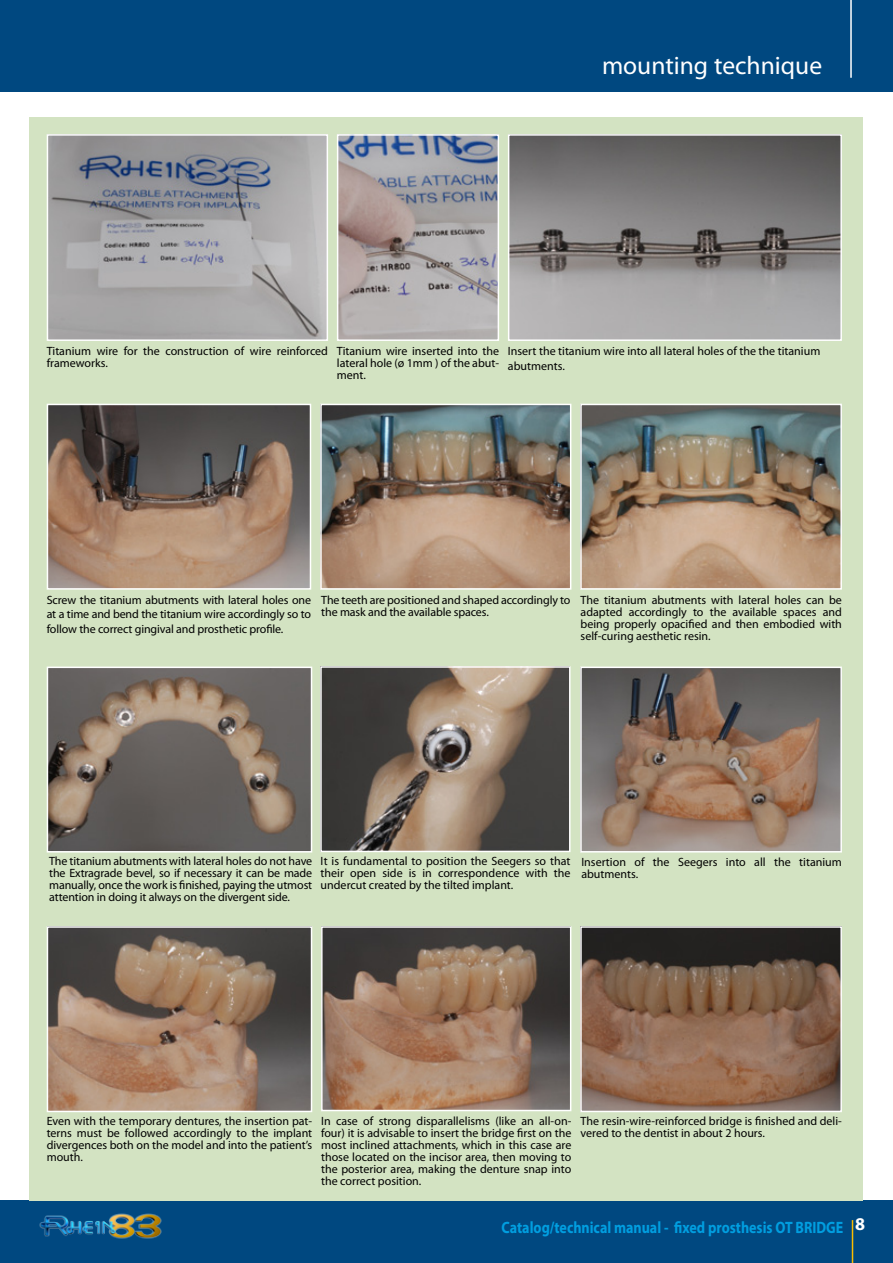
<style>
.page{position:relative;width:893px;height:1263px;background:#fff}
.page>*{position:absolute;margin:0;border:0;box-sizing:border-box;transform-origin:0 0}
.t1{font:25.5px "Myriad Pro";color:#fff}
.t2{font:700 18px "Myriad Pro";color:#fff}
.t3{font:700 16.5px "Myriad Pro";color:#009ee0;scale:.85 1}
.t4{font:12px/12px "Myriad Pro";color:#000;text-align:justify}
</style>
<div class="page">
<div style="left:1px;top:0;width:892px;height:92px;background:#004880"></div>
<hr style="left:0;top:0;width:1px;height:92px;background:#004880">
<div style="left:1px;top:1200px;width:892px;height:63px;background:#004880"></div>
<hr style="left:0;top:1200px;width:1px;height:63px;background:#004880">
<hr style="left:852px;top:1220px;width:1px;height:43px;background:#fabc00">
<img style="left:32px;top:1200px;width:135px;height:39px">
<hr style="left:850px;top:0;width:2px;height:78px;background:#fff">
<div style="left:29px;top:117px;width:834px;height:1083px;background:#d3e3c2"></div>
<img style="left:323px;top:407px;width:245px;height:180px">
<div style="left:320px;top:404px;width:251px;height:186px;border:2px solid #fff"></div>
<img style="left:50px;top:407px;width:258px;height:180px">
<div style="left:47px;top:404px;width:264px;height:186px;border:2px solid #fff"></div>
<img style="left:50px;top:669px;width:259px;height:180px">
<div style="left:47px;top:666px;width:265px;height:186px;border:2px solid #fff"></div>
<img style="left:323px;top:669px;width:244px;height:180px">
<div style="left:320px;top:666px;width:250px;height:186px;border:2px solid #fff"></div>
<img style="left:583px;top:669px;width:256px;height:180px">
<div style="left:580px;top:666px;width:262px;height:186px;border:2px solid #fff"></div>
<img style="left:583px;top:929px;width:256px;height:180px">
<div style="left:580px;top:926px;width:262px;height:186px;border:2px solid #fff"></div>
<img style="left:50px;top:929px;width:259px;height:180px">
<div style="left:47px;top:926px;width:265px;height:186px;border:2px solid #fff"></div>
<img style="left:324px;top:929px;width:244px;height:179px">
<div style="left:321px;top:926px;width:250px;height:185px;border:2px solid #fff"></div>
<img style="left:511px;top:137px;width:328px;height:201px">
<div style="left:508px;top:134px;width:334px;height:207px;border:2px solid #fff"></div>
<img style="left:583px;top:407px;width:256px;height:180px">
<div style="left:580px;top:404px;width:262px;height:186px;border:2px solid #fff"></div>
<img style="left:50px;top:137px;width:275px;height:201px">
<div style="left:47px;top:134px;width:281px;height:207px;border:2px solid #fff"></div>
<img style="left:340px;top:137px;width:156px;height:201px">
<div style="left:337px;top:134px;width:162px;height:207px;border:2px solid #fff"></div>
<h1 class="t1" style="left:602px;top:50px;width:222px">mounting technique</h1>
<p class="t4" style="left:47px;top:345px;width:283px">Titanium wire for the construction of wire reinforced frameworks.</p>
<p class="t4" style="left:337px;top:345px;width:164px">Titanium wire inserted into the lateral hole (ø 1mm ) of the abut&shy;ment.</p>
<p class="t4" style="left:508px;top:344px;width:314px;line-height:14.4px">Insert the titanium wire into all lateral holes of the the titanium abutments.</p>
<p class="t4" style="left:47px;top:593px;width:266px;line-height:14.4px">Screw the titanium abutments with lateral holes one at a time and bend the titanium wire accordingly so to follow the correct gingival and prosthetic profile.</p>
<p class="t4" style="left:581px;top:594px;width:263px">The titanium abutments with lateral holes can be adapted accordingly to the available spaces and being properly opacified and then embodied with self-curing aesthetic resin.</p>
<p class="t4" style="left:321px;top:594px;width:251px">The teeth are positioned and shaped accordingly to the mask and the available spaces.</p>
<p class="t4" style="left:49px;top:855px;width:265px">The titanium abutments with lateral holes do not have the Extragrade bevel, so if necessary it can be made manually, once the work is finished, paying the utmost attention in doing it always on the divergent side.</p>
<p class="t4" style="left:321px;top:855px;width:251px">It is fundamental to position the Seegers so that their open side is in correspondence with the undercut created by the tilted implant.</p>
<p class="t4" style="left:581px;top:856px;width:262px">Insertion of the Seegers into all the titanium abutments.</p>
<p class="t4" style="left:47px;top:1115px;width:267px">Even with the temporary dentures, the insertion pat&shy;terns must be followed accordingly to the implant divergences both on the model and into the patient’s mouth.</p>
<p class="t4" style="left:321px;top:1115px;width:252px">In case of strong disparallelisms (like an all-on&shy;four) it is advisable to insert the bridge first on the most inclined attachments, which in this case are those located on the incisor area, then moving to the posterior area, making the denture snap into the correct position.</p>
<p class="t4" style="left:581px;top:1115px;width:263px">The resin-wire-reinforced bridge is finished and deli&shy;vered to the dentist in about 2 hours.</p>
<h3 class="t3" style="left:502px;top:1216px;width:403px">Catalog/technical manual - fixed prosthesis OT BRIDGE</h3>
<h2 class="t2" style="left:855px;top:1212px;width:11px">8</h2>
</div>
